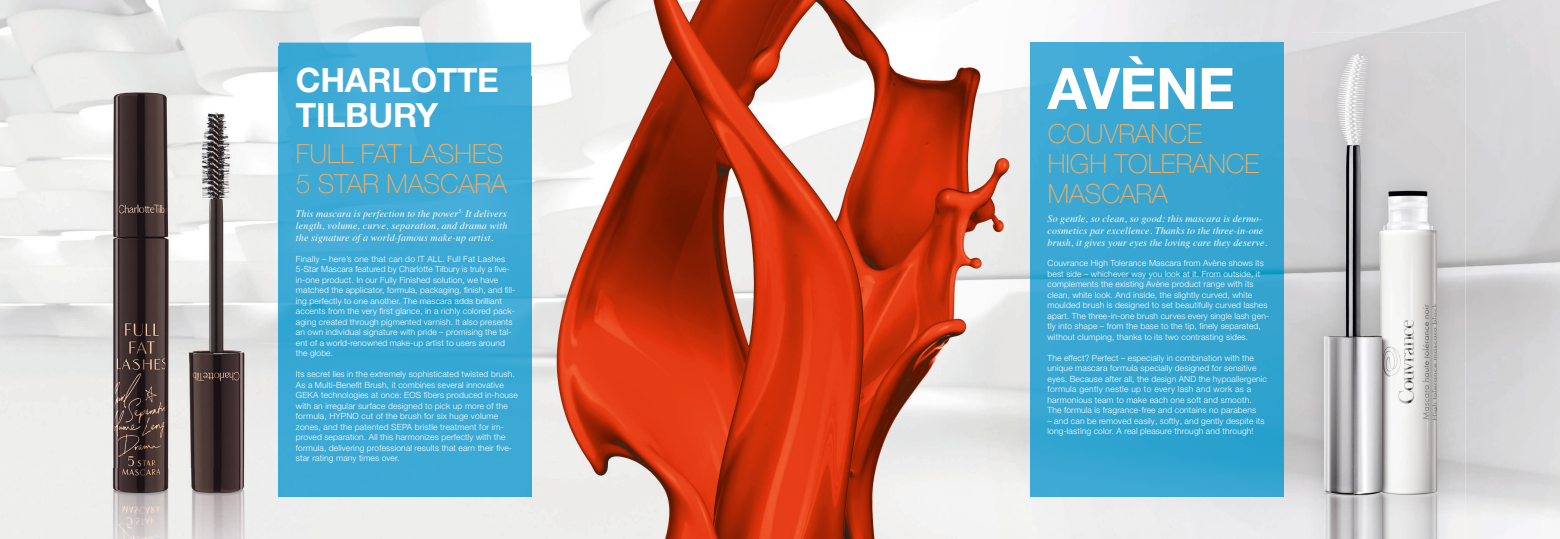
<style>
.page{position:relative;width:1560px;height:539px;background:#fff}
.page>*{position:absolute;margin:0;border:0;box-sizing:border-box;transform-origin:0 0}
.t1{font:700 57.3px "Helvetica Neue LT Pro";letter-spacing:-.01em;color:#fff}
.t2{font:700 33.5px/34.6px "Helvetica Neue LT Pro";letter-spacing:-.01em;color:#fff}
.t3{font:100 26.4px/29.9px "Helvetica Neue LT Pro";color:#f4ad61}
.t4{font:italic 10px/12px "Times";letter-spacing:.015em;color:#fff;text-align:justify}
.t5{font:300 8.5px/10.5px "Helvetica Neue LT Pro";letter-spacing:.015em;color:#fff}
</style>
<div class="page">
<img style="left:0;top:0;width:1559px;height:539px">
<img style="left:1303px;top:33px;width:162px;height:506px">
<img style="left:1311px;top:34px;width:145px;height:505px">
<img style="left:48px;top:46px;width:264px;height:493px">
<img style="left:279px;top:43px;width:252px;height:34px">
<img style="left:312px;top:77px;width:219px;height:419px">
<img style="left:1030px;top:43px;width:253px;height:453px">
<h2 class="t2" style="left:296px;top:62px;width:204px">CHARLOTTE<br>TILBURY</h2>
<h3 class="t3" style="left:296px;top:139px;width:212px">FULL FAT LASHES<br>5 STAR MASCARA</h3>
<p class="t4" style="left:296px;top:206px;width:213px">This mascara is perfection to the power<sup>5.</sup> It delivers length, volume, curve, separation, and drama with the signature of a world-famous make-up artist.</p>
<p class="t5" style="left:296px;top:253px;width:221px">Finally – here’s one that can do IT ALL. Full Fat Lashes 5-Star Mascara featured by Charlotte Tilbury is truly a five&shy;in-one product. In our Fully Finished solution, we have matched the applicator, formula, packaging, finish, and fill&shy;ing perfectly to one another. The mascara adds brilliant accents from the very first glance, in a richly colored pack&shy;aging created through pigmented varnish. It also presents an own individual signature with pride – promising the tal&shy;ent of a world-renowned make-up artist to users around the globe.</p>
<p class="t5" style="left:296px;top:368px;width:223px">Its secret lies in the extremely sophisticated twisted brush.<br>As a Multi-Benefit Brush, it combines several innovative GEKA technologies at once: EOS fibers produced in-house with an irregular surface designed to pick up more of the formula, HYPNO cut of the brush for six huge volume zones, and the patented SEPA bristle treatment for im&shy;proved separation. All this harmonizes perfectly with the formula, delivering professional results that earn their five&shy;star rating many times over.</p>
<h1 class="t1" style="left:1047px;top:52px;width:189px">AVÈNE</h1>
<h3 class="t3" style="left:1047px;top:118px;width:213px">COUVRANCE<br>HIGH TOLERANCE<br>MASCARA</h3>
<p class="t4" style="left:1047px;top:211px;width:221px;text-align:left">So gentle, so clean, so good: this mascara is dermo&shy;cosmetics par excellence. Thanks to the three-in-one brush, it gives your eyes the loving care they deserve.</p>
<p class="t5" style="left:1047px;top:257px;width:223px">Couvrance High Tolerance Mascara from Avène shows its best side – whichever way you look at it. From outside, it complements the existing Avène product range with its clean, white look. And inside, the slightly curved, white moulded brush is designed to set beautifully curved lashes apart. The three-in-one brush curves every single lash gen&shy;tly into shape – from the base to the tip, finely separated, without clumping, thanks to its two contrasting sides.</p>
<p class="t5" style="left:1047px;top:352px;width:221px">The effect? Perfect – especially in combination with the unique mascara formula specially designed for sensitive eyes. Because after all, the design AND the hypoallergenic formula gently nestle up to every lash and work as a harmonious team to make each one soft and smooth.<br>The formula is fragrance-free and contains no parabens</p>
<p class="t5" style="left:1047px;top:415px;width:218px">– and can be removed easily, softly, and gently despite its long-lasting color. A real pleasure through and through!</p>
</div>
